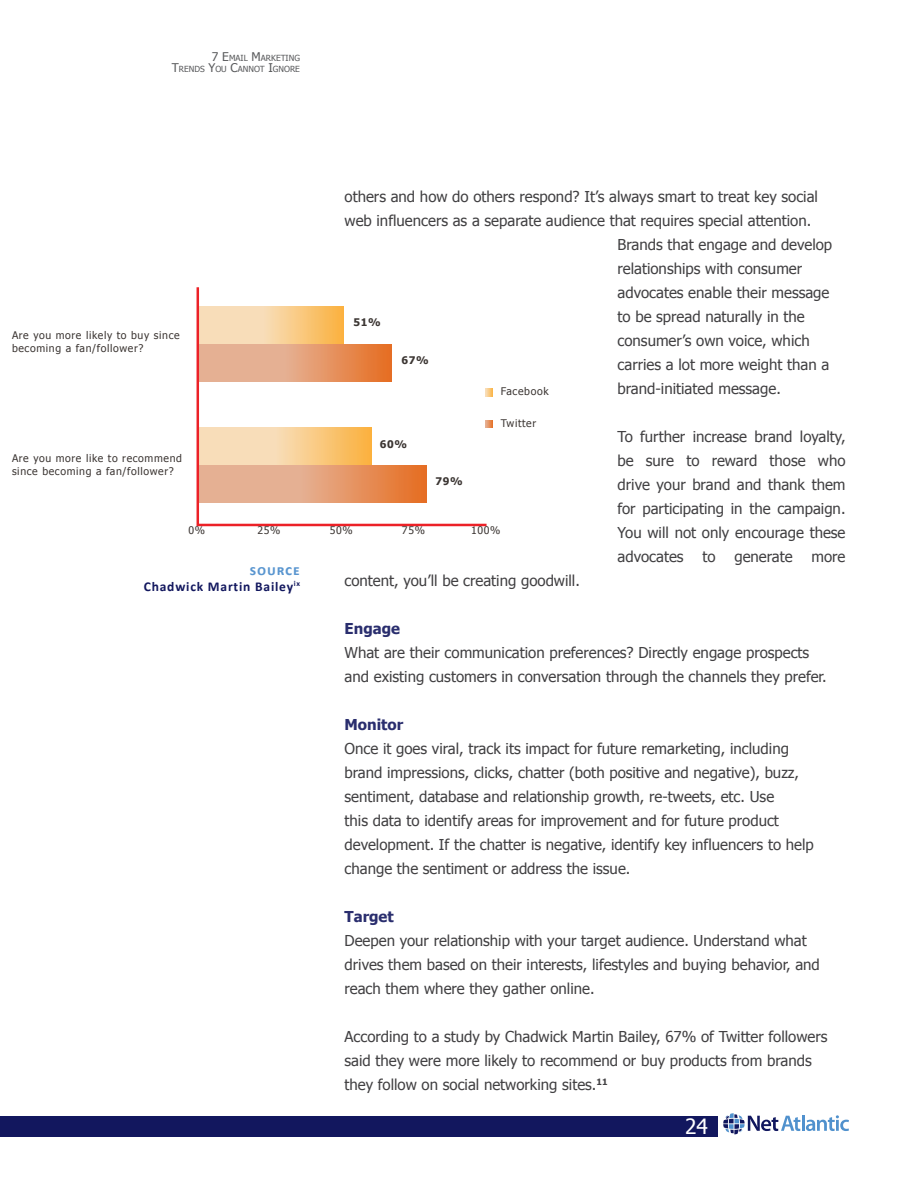
<style>
.page{position:relative;width:918px;height:1188px;background:#fff}
.page>*{position:absolute;margin:0;border:0;box-sizing:border-box;transform-origin:0 0}
.t1{font:21px "Tahoma";color:#fff}
.t2{font:15px/24px "Tahoma";color:#414042}
.t3{font:700 15px "Tahoma";color:#2a2e6e}
.t4{font:700 15px "Calibri";letter-spacing:.06em;color:#5a96d0}
.t5{font:700 13.5px "Calibri";letter-spacing:.06em;color:#12175e}
.t6{font:10.5px/12.8px "Tahoma";letter-spacing:.06em;color:#3c3633}
.t7{font:700 10.5px "Tahoma";letter-spacing:.06em;color:#3c3633}
.t8{font:8.4px/10.5px "Tahoma";color:#58595b;text-align:right}
.s1{font-size:12px}
</style>
<div class="page">
<div style="left:0;top:1116px;width:718px;height:21px;background:#12175e"></div>
<svg style="left:723px;top:1113px;width:126px;height:21px"></svg>
<svg style="left:196px;top:287px;width:293px;height:240px"></svg>
<svg style="left:485px;top:389px;width:8px;height:7px"></svg>
<svg style="left:485px;top:420px;width:8px;height:8px"></svg>
<p class="t8" style="left:172px;top:53px;width:130px"><span class="s1">7 E</span>MAIL <span class="s1">M</span> ARKETING<br><span class="s1">T</span>RENDS <span class="s1">Y</span>OU <span class="s1">C</span>ANNOT <span class="s1">I</span>GNORE</p>
<p class="t2" style="left:345px;top:184px;width:475px">others and how do others respond? It’s always smart to treat key social</p>
<p class="t2" style="left:345px;top:208px;width:468px">web influencers as a separate audience that requires special attention.</p>
<p class="t2" style="left:618px;top:232px;width:216px">Brands that engage and develop</p>
<p class="t2" style="left:618px;top:256px;width:186px">relationships with consumer</p>
<p class="t2" style="left:618px;top:280px;width:213px">advocates enable their message</p>
<p class="t2" style="left:618px;top:304px;width:189px">to be spread naturally in the</p>
<p class="t2" style="left:618px;top:328px;width:194px">consumer’s own voice, which</p>
<p class="t2" style="left:618px;top:352px;width:213px">carries a lot more weight than a</p>
<p class="t2" style="left:618px;top:376px;width:165px">brand-initiated message.</p>
<p class="t2" style="left:618px;top:424px;width:230px;text-align:justify">To further increase brand loyalty, be sure to reward those who drive your brand and thank them for participating in the campaign.<br>You will not only encourage these advocates</p>
<p class="t7" style="left:354px;top:315px;width:29px">51%</p>
<p class="t6" style="left:12px;top:328px;width:169px">Are you more likely to buy since becoming a fan/follower?</p>
<p class="t7" style="left:401px;top:352px;width:29px">67%</p>
<p class="t6" style="left:501px;top:385px;width:49px">Facebook</p>
<p class="t6" style="left:501px;top:416px;width:37px">Twitter</p>
<p class="t7" style="left:380px;top:437px;width:29px">60%</p>
<p class="t6" style="left:12px;top:451px;width:171px">Are you more like to recommend since becoming a fan/follower?</p>
<p class="t7" style="left:435px;top:474px;width:29px">79%</p>
<p class="t6" style="left:188px;top:524px;width:18px">0%</p>
<p class="t6" style="left:258px;top:524px;width:24px">25%</p>
<p class="t6" style="left:330px;top:524px;width:24px">50%</p>
<p class="t6" style="left:471px;top:524px;width:31px">100%</p>
<p class="t6" style="left:402px;top:524px;width:24px">75%</p>
<p class="t2" style="left:702px;top:544px;width:15px">to</p>
<p class="t2" style="left:734px;top:544px;width:60px">generate</p>
<p class="t2" style="left:812px;top:544px;width:35px">more</p>
<p class="t4" style="left:250px;top:560px;width:52px">source</p>
<p class="t5" style="left:144px;top:578px;width:158px">Chadwick Martin Bailey<sup>ix</sup></p>
<p class="t2" style="left:345px;top:568px;width:237px">content, you’ll be creating goodwill.</p>
<p class="t3" style="left:345px;top:618px;width:57px">Engage</p>
<p class="t2" style="left:345px;top:640px;width:484px">What are their communication preferences? Directly engage prospects and existing customers in conversation through the channels they prefer.</p>
<p class="t3" style="left:345px;top:714px;width:60px">Monitor</p>
<p class="t2" style="left:345px;top:736px;width:471px">Once it goes viral, track its impact for future remarketing, including brand impressions, clicks, chatter (both positive and negative), buzz, sentiment, database and relationship growth, re-tweets, etc. Use<br>this data to identify areas for improvement and for future product development. If the chatter is negative, identify key influencers to help change the sentiment or address the issue.</p>
<p class="t3" style="left:345px;top:906px;width:51px">Target</p>
<p class="t2" style="left:345px;top:928px;width:477px">Deepen your relationship with your target audience. Understand what drives them based on their interests, lifestyles and buying behavior, and reach them where they gather online.</p>
<p class="t2" style="left:345px;top:1024px;width:484px">According to a study by Chadwick Martin Bailey, 67% of Twitter followers said they were more likely to recommend or buy products from brands they follow on social networking sites.<sup>11</sup></p>
<h1 class="t1" style="left:685px;top:1112px;width:24px">24</h1>
</div>
